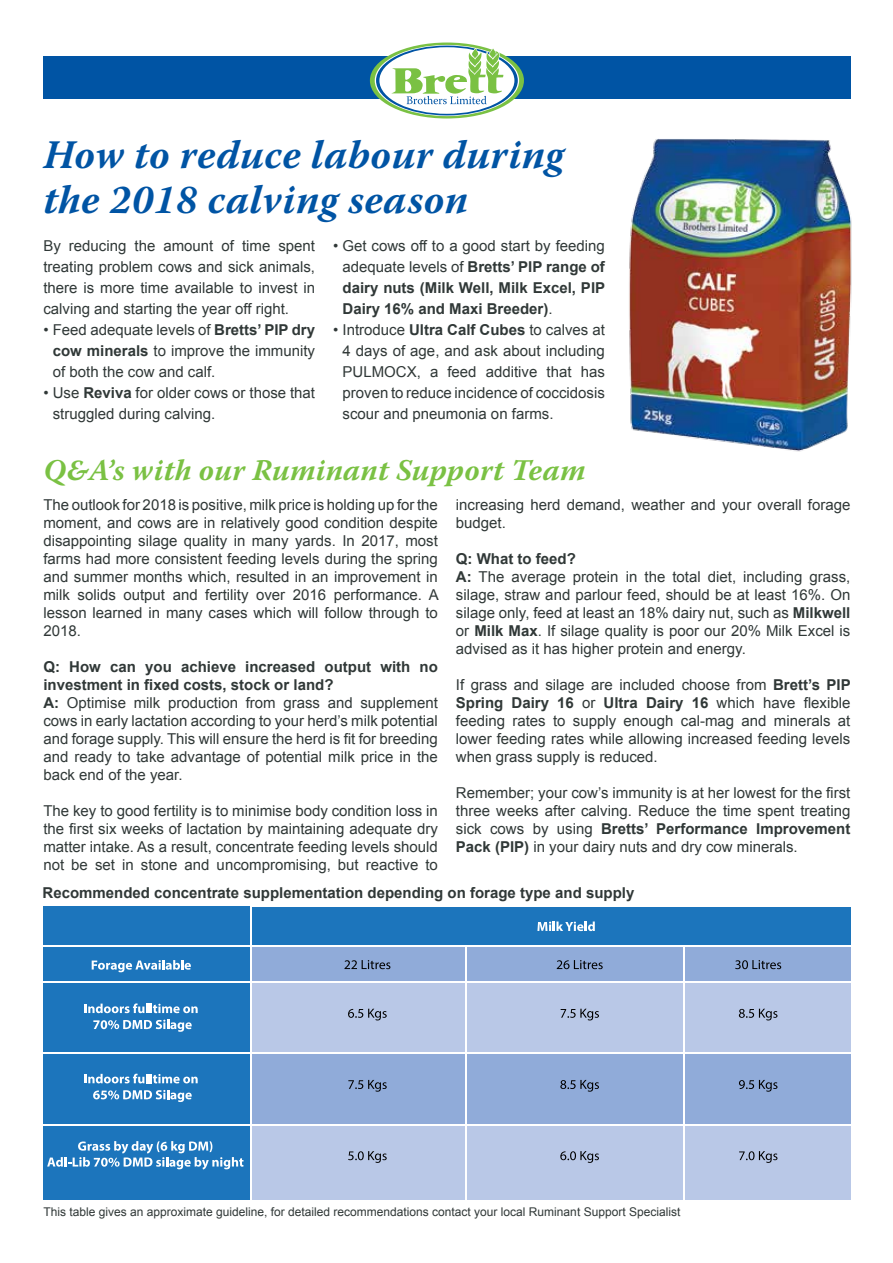
<style>
.page{position:relative;width:893px;height:1263px;background:#fff}
.page>*{position:absolute;margin:0;border:0;box-sizing:border-box;transform-origin:0 0}
.t1{font:italic 700 40.5px/45px "Warnock Pro";letter-spacing:.01em;color:#0054a4}
.t2{font:italic 700 30px "Warnock Pro";letter-spacing:.01em;color:#7ac143}
.t3{font:15px/18px "Arial";color:#303837;text-align:justify}
.t4{font:700 15px/21px "Arial";color:#303837;text-align:justify}
.t5{font:12px "Arial";color:#303837}
.s1{font-weight:700}
.s2{font-weight:400}
</style>
<div class="page">
<div style="left:43px;top:56px;width:807px;height:42px;background:#0054a4"></div>
<svg style="left:370px;top:43px;width:154px;height:75px"></svg>
<svg style="left:376px;top:46px;width:142px;height:69px"></svg>
<div style="left:379px;top:47px;width:135px;height:67px;background:#fff;border-radius:50%"></div>
<svg style="left:391px;top:44px;width:113px;height:60px"></svg>
<div style="left:43px;top:906px;width:807px;height:40px;background:#1c75bc"></div>
<div style="left:43px;top:906px;width:208px;height:294px;background:#1c75bc"></div>
<div style="left:251px;top:946px;width:599px;height:36px;background:#90abd9"></div>
<div style="left:251px;top:982px;width:599px;height:71px;background:#b9c8e7"></div>
<div style="left:251px;top:1053px;width:599px;height:71px;background:#90abd9"></div>
<div style="left:251px;top:1124px;width:599px;height:76px;background:#b9c8e7"></div>
<svg style="left:344px;top:960px;width:46px;height:9px"></svg>
<svg style="left:557px;top:960px;width:46px;height:9px"></svg>
<svg style="left:735px;top:960px;width:46px;height:9px"></svg>
<svg style="left:348px;top:1009px;width:39px;height:11px"></svg>
<svg style="left:561px;top:1009px;width:38px;height:11px"></svg>
<svg style="left:739px;top:1009px;width:38px;height:11px"></svg>
<svg style="left:348px;top:1080px;width:39px;height:12px"></svg>
<svg style="left:560px;top:1080px;width:39px;height:12px"></svg>
<svg style="left:739px;top:1080px;width:38px;height:12px"></svg>
<svg style="left:348px;top:1151px;width:39px;height:12px"></svg>
<svg style="left:560px;top:1151px;width:39px;height:12px"></svg>
<svg style="left:739px;top:1151px;width:38px;height:12px"></svg>
<svg style="left:537px;top:921px;width:58px;height:10px"></svg>
<svg style="left:84px;top:1003px;width:114px;height:10px"></svg>
<svg style="left:93px;top:1019px;width:99px;height:13px"></svg>
<svg style="left:92px;top:960px;width:99px;height:12px"></svg>
<svg style="left:84px;top:1074px;width:114px;height:9px"></svg>
<svg style="left:93px;top:1090px;width:99px;height:12px"></svg>
<svg style="left:47px;top:1141px;width:196px;height:28px"></svg>
<hr style="left:43px;top:981px;width:807px;height:1px;background:#fff">
<hr style="left:43px;top:1052px;width:807px;height:2px;background:#fff">
<hr style="left:43px;top:1124px;width:807px;height:1px;background:#fff">
<hr style="left:43px;top:946px;width:807px;height:1px;background:#fff">
<hr style="left:250px;top:906px;width:2px;height:294px;background:#fff">
<hr style="left:465px;top:946px;width:1px;height:254px;background:#fff">
<hr style="left:683px;top:946px;width:2px;height:254px;background:#fff">
<img style="left:629px;top:139px;width:223px;height:313px">
<h1 class="t1" style="left:43px;top:131px;width:522px">How to reduce labour during the 2018 calving season</h1>
<p class="t3" style="left:43px;top:235px;width:273px;line-height:21px">By reducing the amount of time spent treating problem cows and sick animals, there is more time available to invest in calving and starting the year off right.</p>
<p class="t3" style="left:53px;top:319px;width:264px;line-height:21px;text-indent:-9px">• Feed adequate levels of <span class="s1">Bretts’ PIP dry cow minerals</span> to improve the immunity of both the cow and calf.</p>
<p class="t3" style="left:53px;top:382px;width:264px;line-height:21px;text-indent:-9px">• Use <span class="s1">Reviva</span> for older cows or those that struggled during calving.</p>
<p class="t4" style="left:343px;top:235px;width:264px;text-indent:-9px"><span class="s2">• Get cows off to a good start by feeding adequate levels of</span> Bretts’ PIP range of dairy nuts (Milk Well, Milk Excel, PIP Dairy 16% and Maxi Breeder)<span class="s2">.</span></p>
<p class="t3" style="left:343px;top:319px;width:264px;line-height:21px;text-indent:-9px">• Introduce <span class="s1">Ultra Calf Cubes</span> to calves at 4 days of age, and ask about including PULMOCX, a feed additive that has proven to reduce incidence of coccidosis scour and pneumonia on farms.</p>
<h2 class="t2" style="left:43px;top:452px;width:544px">Q&amp;A’s with our Ruminant Support Team</h2>
<p class="t3" style="left:43px;top:496px;width:397px">The outlook for 2018 is positive, milk price is holding up for the moment, and cows are in relatively good condition despite disappointing silage quality in many yards. In 2017, most farms had more consistent feeding levels during the spring and summer months which, resulted in an improvement in milk solids output and fertility over 2016 performance. A lesson learned in many cases which will follow through to 2018.</p>
<p class="t3" style="left:43px;top:658px;width:396px;text-align:left"><span class="s1">Q: How can you achieve increased output with no investment in fixed costs, stock or land?<br>A:</span> Optimise milk production from grass and supplement cows in early lactation according to your herd’s milk potential and forage supply. This will ensure the herd is fit for breeding and ready to take advantage of potential milk price in the back end of the year.</p>
<p class="t3" style="left:43px;top:802px;width:396px">The key to good fertility is to minimise body condition loss in the first six weeks of lactation by maintaining adequate dry matter intake. As a result, concentrate feeding levels should not be set in stone and uncompromising, but reactive to</p>
<p class="t3" style="left:456px;top:496px;width:396px">increasing herd demand, weather and your overall forage budget.</p>
<p class="t3" style="left:456px;top:550px;width:396px;text-align:left"><span class="s1">Q: What to feed?<br>A:</span> The average protein in the total diet, including grass, silage, straw and parlour feed, should be at least 16%. On silage only, feed at least an 18% dairy nut, such as <span class="s1">Milkwell </span>or <span class="s1">Milk Max</span>. If silage quality is poor our 20% Milk Excel is advised as it has higher protein and energy.</p>
<p class="t3" style="left:456px;top:676px;width:396px">If grass and silage are included choose from <span class="s1">Brett’s PIP Spring Dairy 16</span> or <span class="s1">Ultra Dairy 16</span> which have flexible feeding rates to supply enough cal-mag and minerals at lower feeding rates while allowing increased feeding levels when grass supply is reduced.</p>
<p class="t3" style="left:456px;top:784px;width:396px">Remember; your cow’s immunity is at her lowest for the first three weeks after calving. Reduce the time spent treating sick cows by using <span class="s1">Bretts’ Performance Improvement Pack (PIP)</span> in your dairy nuts and dry cow minerals.</p>
<p class="t4" style="left:43px;top:883px;width:593px">Recommended concentrate supplementation depending on forage type and supply</p>
<p class="t5" style="left:43px;top:1203px;width:638px">This table gives an approximate guideline, for detailed recommendations contact your local Ruminant Support Specialist</p>
</div>
